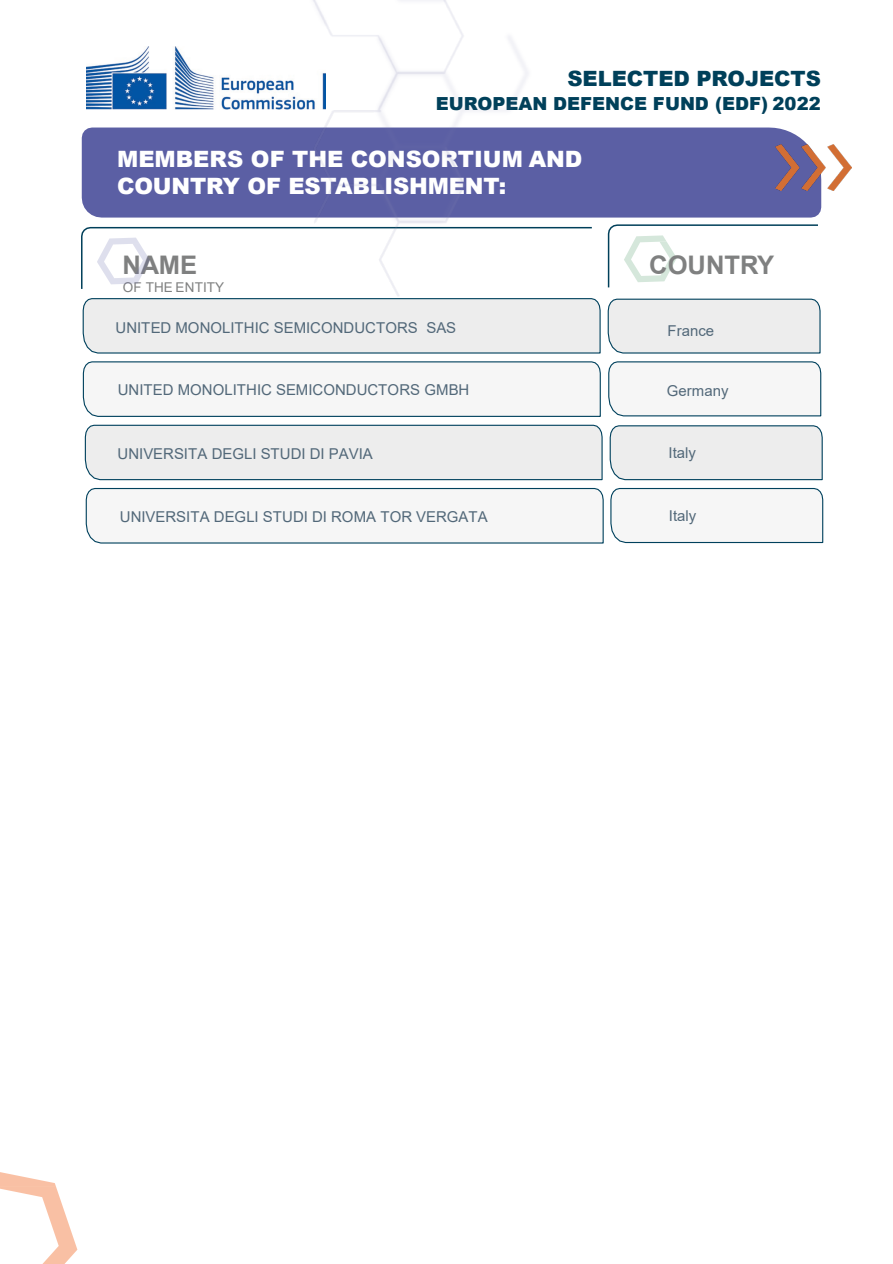
<style>
.page{position:relative;width:893px;height:1264px;background:#fff}
.page>*{position:absolute;margin:0;border:0;box-sizing:border-box;transform-origin:0 0}
.t1{font:700 25.5px "Arial";color:#7f8080}
.t2{font:900 22.5px/27px "Arial";color:#fff}
.t3{font:900 21px "Arial";letter-spacing:-.005em;color:#00405a}
.t4{font:900 18px "Arial";color:#00405a}
.t5{font:15px "Arial";color:#526879}
.t6{font:13.5px "Arial";letter-spacing:.01em;color:#7f8080}
</style>
<div class="page">
<div style="left:82px;top:127px;width:739px;height:90px;background:#5b5fa4"></div>
<svg style="left:608px;top:361px;width:213px;height:56px"></svg>
<svg style="left:607px;top:298px;width:214px;height:56px;background:#e2e5e6"></svg>
<svg style="left:82px;top:361px;width:519px;height:56px"></svg>
<svg style="left:82px;top:298px;width:519px;height:56px;background:#e2e5e6"></svg>
<svg style="left:607px;top:224px;width:211px;height:64px"></svg>
<svg style="left:81px;top:226px;width:511px;height:63px"></svg>
<svg style="left:0;top:1172px;width:77px;height:91px"></svg>
<img style="left:86px;top:46px;width:171px;height:63px">
<svg style="left:609px;top:425px;width:214px;height:55px;background:#e3e5e7"></svg>
<svg style="left:85px;top:487px;width:738px;height:57px"></svg>
<div style="left:84px;top:424px;width:519px;height:56px;background:#ededed"></div>
<img style="left:257px;top:0;width:326px;height:296px">
<img style="left:775px;top:144px;width:76px;height:47px">
<h3 class="t3" style="left:567px;top:63px;width:255px">SELECTED PROJECTS</h3>
<p class="t4" style="left:436px;top:90px;width:386px">EUROPEAN DEFENCE FUND (EDF) 2022</p>
<h2 class="t2" style="left:117px;top:144px;width:466px">MEMBERS OF THE CONSORTIUM AND<br>COUNTRY OF ESTABLISHMENT:</h2>
<h1 class="t1" style="left:122px;top:247px;width:76px">NAME</h1>
<p class="t6" style="left:123px;top:277px;width:103px">OF THE ENTITY</p>
<h1 class="t1" style="left:649px;top:247px;width:126px">COUNTRY</h1>
<p class="t5" style="left:116px;top:317px;width:342px">UNITED MONOLITHIC SEMICONDUCTORS SAS</p>
<p class="t5" style="left:667px;top:320px;width:48px">France</p>
<p class="t5" style="left:118px;top:379px;width:353px">UNITED MONOLITHIC SEMICONDUCTORS GMBH</p>
<p class="t5" style="left:666px;top:380px;width:63px">Germany</p>
<p class="t5" style="left:118px;top:444px;width:256px">UNIVERSITA DEGLI STUDI DI PAVIA</p>
<p class="t5" style="left:668px;top:442px;width:29px">Italy</p>
<p class="t5" style="left:120px;top:506px;width:369px">UNIVERSITA DEGLI STUDI DI ROMA TOR VERGATA</p>
<p class="t5" style="left:669px;top:505px;width:29px">Italy</p>
</div>
